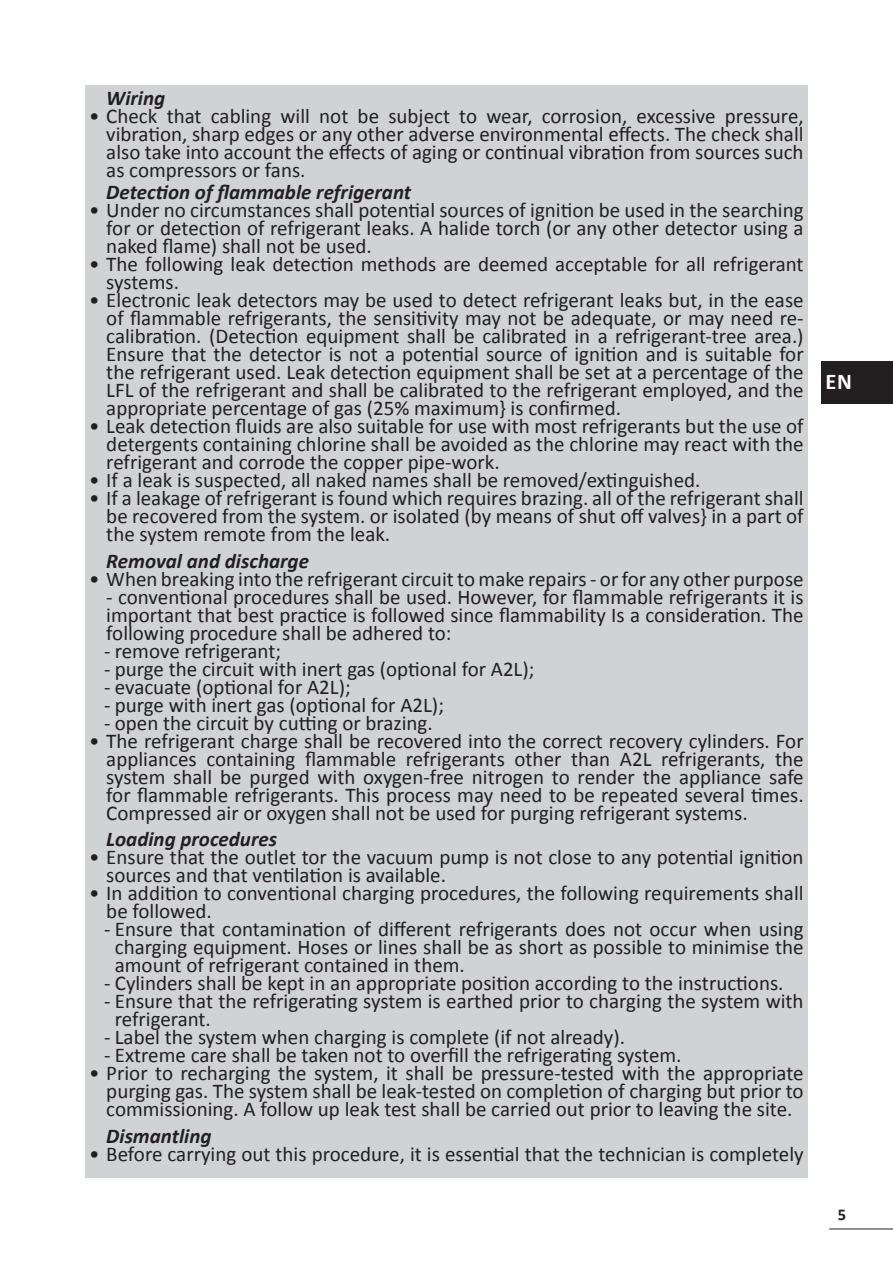
<style>
.page{position:relative;width:893px;height:1263px;background:#fff}
.page>*{position:absolute;margin:0;border:0;box-sizing:border-box;transform-origin:0 0}
.t1{font:700 22.5px "Calibri";color:#fff}
.t2{font:21px/18px "Calibri";color:#231f20;text-align:justify}
.t3{font:italic 700 21px "Calibri";color:#231f20}
.t4{font:700 16.5px "Calibri";color:#231f20}
</style>
<div class="page">
<hr style="left:829px;top:1228px;width:64px;height:1px;background:#231f20">
<div style="left:85px;top:85px;width:723px;height:1093px;background:#d1d2d4"></div>
<div style="left:821px;top:361px;width:72px;height:42px;background:#231f20"></div>
<p class="t3" style="left:106px;top:85px;width:60px">Wiring</p>
<p class="t2" style="left:106px;top:107px;width:699px;text-indent:-17px">• Check that cabling will not be subject to wear, corrosion, excessive pressure, vibration, sharp edges or any other adverse environmental effects. The check shall also take into account the effects of aging or continual vibration from sources such as compressors or fans.</p>
<p class="t3" style="left:106px;top:179px;width:306px">Detection of flammable refrigerant</p>
<p class="t2" style="left:106px;top:201px;width:699px;text-indent:-17px">• Under no circumstances shall potential sources of ignition be used in the searching for or detection of refrigerant leaks. A halide torch (or any other detector using a naked flame) shall not be used.</p>
<p class="t2" style="left:106px;top:255px;width:699px;text-indent:-17px">• The following leak detection methods are deemed acceptable for all refrigerant systems.</p>
<p class="t2" style="left:106px;top:291px;width:699px;text-indent:-17px">• Electronic leak detectors may be used to detect refrigerant leaks but, in the ease of flammable refrigerants, the sensitivity may not be adequate, or may need re&shy;calibration. (Detection equipment shall be calibrated in a refrigerant-tree area.)<br>Ensure that the detector is not a potential source of ignition and is suitable for the refrigerant used. Leak detection equipment shall be set at a percentage of the LFL of the refrigerant and shall be calibrated to the refrigerant employed, and the appropriate percentage of gas (25% maximum} is confirmed.</p>
<p class="t2" style="left:106px;top:417px;width:699px;text-indent:-17px">• Leak detection fluids are also suitable for use with most refrigerants but the use of detergents containing chlorine shall be avoided as the chlorine may react with the refrigerant and corrode the copper pipe-work.</p>
<p class="t2" style="left:89px;top:471px;width:613px">• If a leak is suspected, all naked names shall be removed/extinguished.</p>
<p class="t2" style="left:106px;top:489px;width:699px;text-indent:-17px">• If a leakage of refrigerant is found which requires brazing. all of the refrigerant shall be recovered from the system. or isolated (by means of shut off valves} in a part of the system remote from the leak.</p>
<p class="t3" style="left:106px;top:547px;width:204px">Removal and discharge</p>
<p class="t2" style="left:89px;top:570px;width:716px">• When breaking into the refrigerant circuit to make repairs - or for any other purpose</p>
<p class="t2" style="left:106px;top:588px;width:699px">- conventional procedures shall be used. However, for flammable refrigerants it is important that best practice is followed since flammability Is a consideration. The following procedure shall be adhered to:</p>
<p class="t2" style="left:104px;top:642px;width:178px">- remove refrigerant;</p>
<p class="t2" style="left:104px;top:660px;width:432px">- purge the circuit with inert gas (optional for A2L);</p>
<p class="t2" style="left:104px;top:678px;width:248px">- evacuate (optional for A2L);</p>
<p class="t2" style="left:104px;top:696px;width:341px">- purge with inert gas (optional for A2L);</p>
<p class="t2" style="left:104px;top:714px;width:330px">- open the circuit by cutting or brazing.</p>
<p class="t2" style="left:106px;top:732px;width:699px;text-indent:-17px">• The refrigerant charge shall be recovered into the correct recovery cylinders. For appliances containing flammable refrigerants other than A2L refrigerants, the system shall be purged with oxygen-free nitrogen to render the appliance safe for flammable refrigerants. This process may need to be repeated several times.<br>Compressed air or oxygen shall not be used for purging refrigerant systems.</p>
<p class="t3" style="left:106px;top:826px;width:172px">Loading procedures</p>
<p class="t2" style="left:106px;top:848px;width:699px;text-indent:-17px">• Ensure that the outlet tor the vacuum pump is not close to any potential ignition sources and that ventilation is available.</p>
<p class="t2" style="left:106px;top:884px;width:699px;text-indent:-17px">• In addition to conventional charging procedures, the following requirements shall be followed.</p>
<p class="t2" style="left:115px;top:920px;width:690px;text-indent:-11px">- Ensure that contamination of different refrigerants does not occur when using charging equipment. Hoses or lines shall be as short as possible to minimise the amount of refrigerant contained in them.</p>
<p class="t2" style="left:104px;top:974px;width:681px">- Cylinders shall be kept in an appropriate position according to the instructions.</p>
<p class="t2" style="left:115px;top:992px;width:690px;text-indent:-11px">- Ensure that the refrigerating system is earthed prior to charging the system with refrigerant.</p>
<p class="t2" style="left:104px;top:1028px;width:522px">- Label the system when charging is complete (if not already).</p>
<p class="t2" style="left:104px;top:1046px;width:579px">- Extreme care shall be taken not to overfill the refrigerating system.</p>
<p class="t2" style="left:106px;top:1064px;width:699px;text-indent:-17px">• Prior to recharging the system, it shall be pressure-tested with the appropriate purging gas. The system shall be leak-tested on completion of charging but prior to commissioning. A follow up leak test shall be carried out prior to leaving the site.</p>
<p class="t3" style="left:106px;top:1122px;width:107px">Dismantling</p>
<p class="t2" style="left:89px;top:1145px;width:716px">• Before carrying out this procedure, it is essential that the technician is completely</p>
<p class="t1" style="left:825px;top:367px;width:28px">EN</p>
<p class="t4" style="left:838px;top:1204px;width:10px">5</p>
</div>
